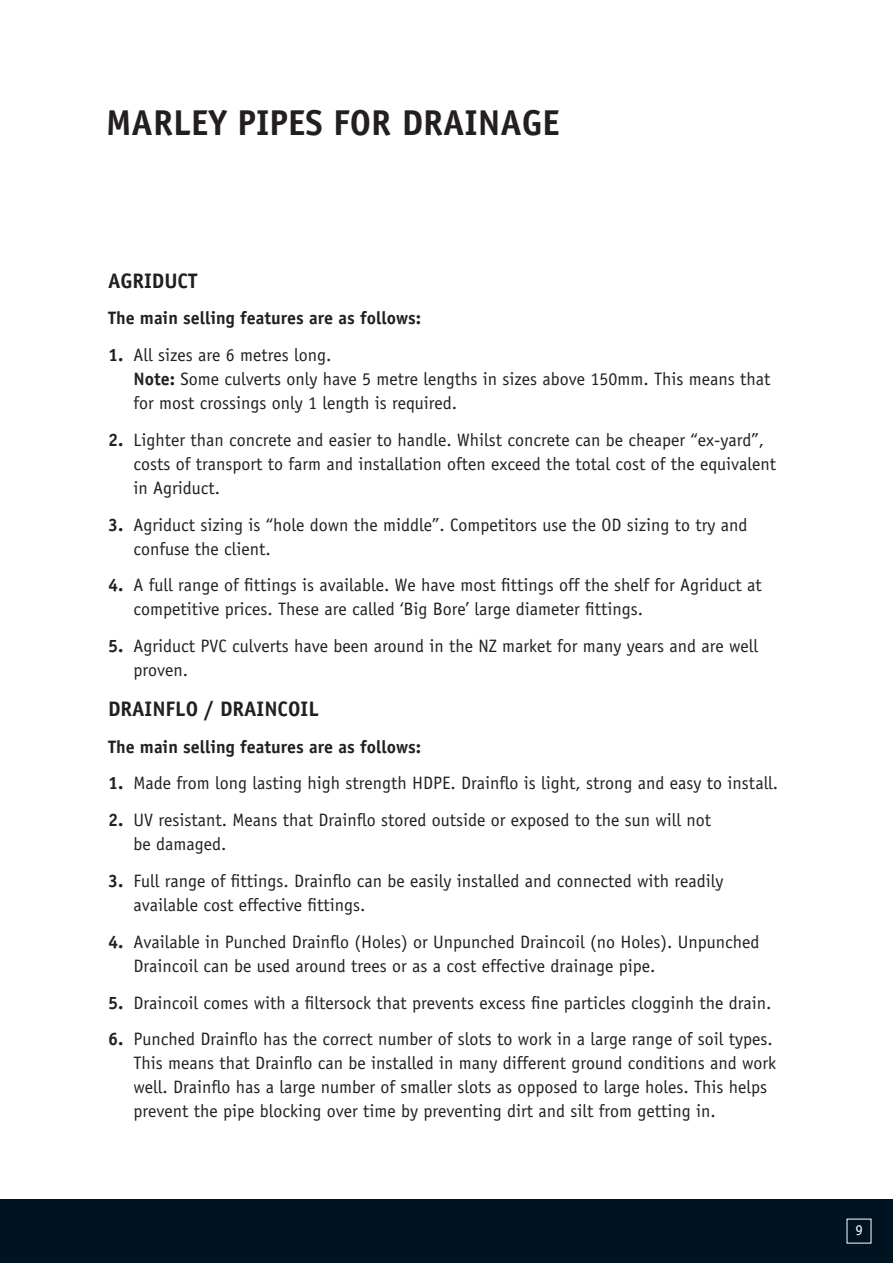
<style>
.page{position:relative;width:893px;height:1263px;background:#fff}
.page>*{position:absolute;margin:0;border:0;box-sizing:border-box;transform-origin:0 0}
.t1{font:700 36px "Officina Sans";color:#231f20}
.t2{font:700 21px "Officina Sans";color:#231f20}
.t3{font:18px/24px "Officina Sans";color:#231f20}
.t4{font:700 18px "Officina Sans";color:#231f20}
.t5{font:15px "Officina Sans";color:#fff}
.s1{font-weight:700}
</style>
<div class="page">
<div style="left:0;top:1199px;width:893px;height:64px;background:#001322"></div>
<h1 class="t1" style="left:106px;top:100px;width:455px">MARLEY PIPES FOR DRAINAGE</h1>
<p class="t2" style="left:108px;top:267px;width:91px">AGRIDUCT</p>
<p class="t4" style="left:108px;top:307px;width:315px">The main selling features are as follows:</p>
<p class="t3" style="left:134px;top:343px;width:638px;text-indent:-26px"><span class="s1">1.</span> All sizes are 6 metres long.<br><span class="s1">Note:</span> Some culverts only have 5 metre lengths in sizes above 150mm. This means that for most crossings only 1 length is required.</p>
<p class="t3" style="left:134px;top:428px;width:644px;text-indent:-26px"><span class="s1">2.</span> Lighter than concrete and easier to handle. Whilst concrete can be cheaper “ex-yard”, costs of transport to farm and installation often exceed the total cost of the equivalent in Agriduct.</p>
<p class="t3" style="left:134px;top:513px;width:616px;text-indent:-26px"><span class="s1">3.</span> Agriduct sizing is “hole down the middle”. Competitors use the OD sizing to try and confuse the client.</p>
<p class="t3" style="left:134px;top:573px;width:630px;text-indent:-26px"><span class="s1">4.</span> A full range of fittings is available. We have most fittings off the shelf for Agriduct at competitive prices. These are called ‘Big Bore’ large diameter fittings.</p>
<p class="t3" style="left:134px;top:634px;width:626px;text-indent:-26px"><span class="s1">5.</span> Agriduct PVC culverts have been around in the NZ market for many years and are well proven.</p>
<p class="t2" style="left:108px;top:696px;width:212px">DRAINFLO / DRAINCOIL</p>
<p class="t4" style="left:108px;top:735px;width:315px">The main selling features are as follows:</p>
<p class="t3" style="left:108px;top:771px;width:672px"><span class="s1">1.</span> Made from long lasting high strength HDPE. Drainflo is light, strong and easy to install.</p>
<p class="t3" style="left:134px;top:808px;width:579px;text-indent:-26px"><span class="s1">2.</span> UV resistant. Means that Drainflo stored outside or exposed to the sun will not be damaged.</p>
<p class="t3" style="left:134px;top:869px;width:592px;text-indent:-26px"><span class="s1">3.</span> Full range of fittings. Drainflo can be easily installed and connected with readily available cost effective fittings.</p>
<p class="t3" style="left:134px;top:930px;width:628px;text-indent:-26px"><span class="s1">4.</span> Available in Punched Drainflo (Holes) or Unpunched Draincoil (no Holes). Unpunched<br>Draincoil can be used around trees or as a cost effective drainage pipe.</p>
<p class="t3" style="left:108px;top:990px;width:665px"><span class="s1">5.</span> Draincoil comes with a filtersock that prevents excess fine particles clogginh the drain.</p>
<p class="t3" style="left:134px;top:1027px;width:644px;text-indent:-26px"><span class="s1">6.</span> Punched Drainflo has the correct number of slots to work in a large range of soil types.<br>This means that Drainflo can be installed in many different ground conditions and work well. Drainflo has a large number of smaller slots as opposed to large holes. This helps prevent the pipe blocking over time by preventing dirt and silt from getting in.</p>
<p class="t5" style="left:855px;top:1221px;width:9px">9</p>
</div>
